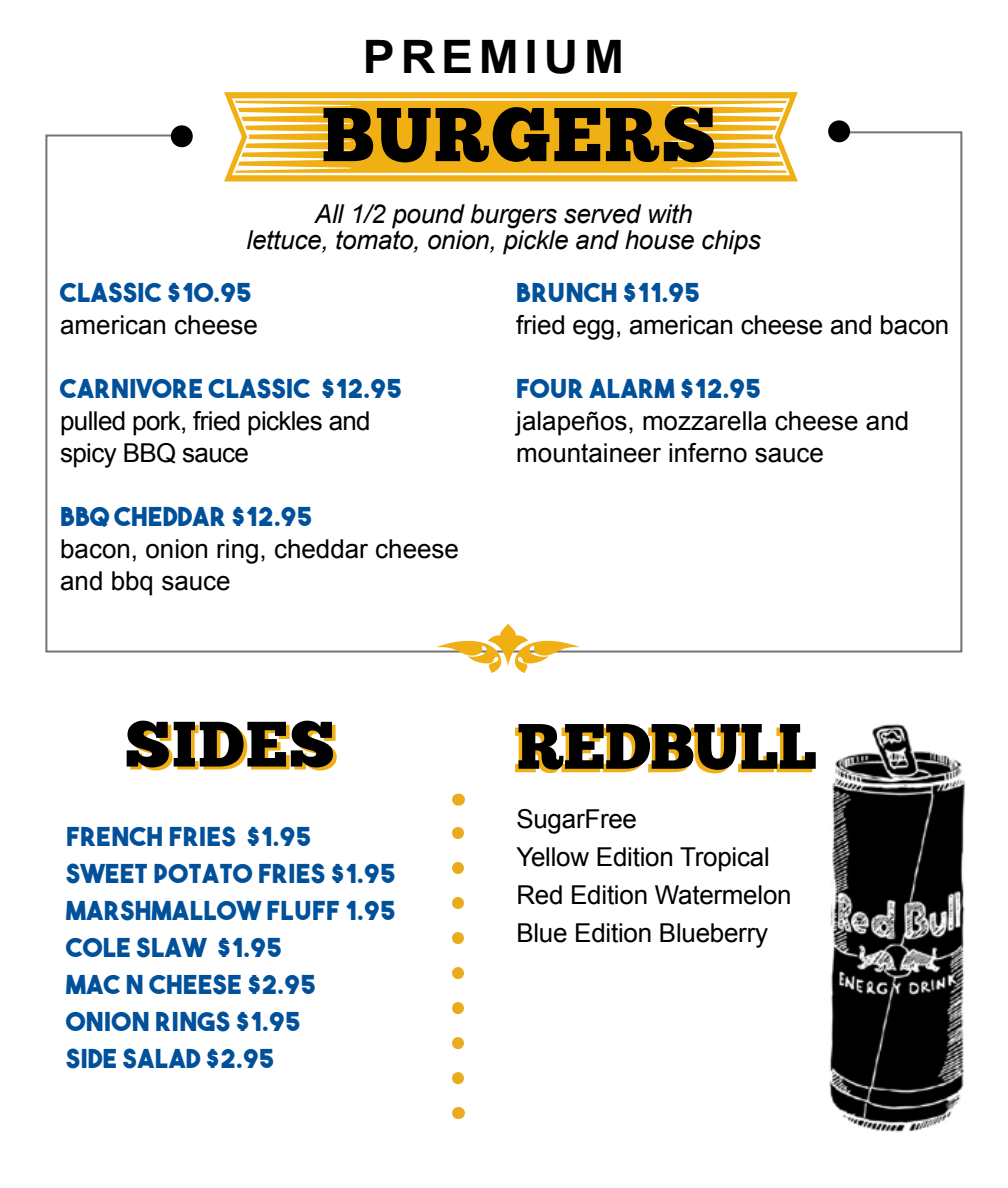
<style>
.page{position:relative;width:1008px;height:1188px;background:#fff}
.page>*{position:absolute;margin:0;border:0;box-sizing:border-box;transform-origin:0 0}
.t1{font:76px "Chunk Five Ex";letter-spacing:.025em;color:#000}
.t2{font:64px "Chunk Five Ex";letter-spacing:-.01em;color:#000}
.t3{font:700 46px "Arial";letter-spacing:.12em;color:#000;scale:1.04 1}
.t4{font:26px/32px "Arial";letter-spacing:-.01em;color:#000}
.t5{font:26px/37px "The Bold Font";letter-spacing:.025em;color:#00509a}
.t6{font:italic 26px/26px "Arial";letter-spacing:-.01em;color:#000;text-align:center}
</style>
<div class="page">
<svg style="left:224px;top:92px;width:574px;height:28px;fill:#f0af13"></svg>
<svg style="left:235px;top:101px;width:552px;height:29px;background:#f1b830"></svg>
<svg style="left:45px;top:130px;width:918px;height:523px"></svg>
<div style="left:171px;top:125px;width:22px;height:22px;background:#000;border-radius:50%"></div>
<div style="left:828px;top:120px;width:22px;height:22px;background:#000;border-radius:50%"></div>
<svg style="left:436px;top:623px;width:144px;height:50px"></svg>
<img style="left:829px;top:724px;width:136px;height:409px">
<svg style="left:452px;top:826px;width:12px;height:252px"></svg>
<svg style="left:458px;top:1107px;width:1px;height:12px"></svg>
<svg style="left:458px;top:794px;width:1px;height:12px"></svg>
<h3 class="t3" style="left:363px;top:26px;width:253px">PREMIUM</h3>
<h1 class="t1" style="left:322px;top:77px;width:396px">BURGERS</h1>
<p class="t6" style="left:247px;top:201px;width:516px">All 1/2 pound burgers served with<br>lettuce, tomato, onion, pickle and house chips</p>
<p class="t5" style="left:60px;top:274px;width:193px">CLASSIC $10.95</p>
<p class="t4" style="left:60px;top:309px;width:199px">american cheese</p>
<p class="t5" style="left:60px;top:370px;width:343px">CARNIVORE CLASSIC $12.95</p>
<p class="t4" style="left:60px;top:406px;width:312px">pulled pork, fried pickles and spicy BBQ sauce</p>
<p class="t5" style="left:60px;top:498px;width:254px">BBQ CHEDDAR $12.95</p>
<p class="t4" style="left:60px;top:534px;width:400px">bacon, onion ring, cheddar cheese and bbq sauce</p>
<p class="t5" style="left:516px;top:274px;width:186px">BRUNCH $11.95</p>
<p class="t4" style="left:516px;top:310px;width:435px">fried egg, american cheese and bacon</p>
<p class="t5" style="left:516px;top:370px;width:246px">FOUR ALARM $12.95</p>
<p class="t4" style="left:516px;top:406px;width:395px">jalapeños, mozzarella cheese and mountaineer inferno sauce</p>
<h2 class="t2" style="left:125px;top:696px;width:211px">SIDES</h2>
<h2 class="t2" style="left:517px;top:698px;width:302px">REDBULL</h2>
<p class="t5" style="left:66px;top:818px;width:331px">FRENCH FRIES $1.95<br>SWEET POTATO FRIES $1.95<br>MARSHMALLOW FLUFF 1.95<br>COLE SLAW $1.95<br>MAC N CHEESE $2.95<br>ONION RINGS $1.95<br>SIDE SALAD $2.95</p>
<p class="t4" style="left:516px;top:800px;width:277px;line-height:38px">SugarFree<br>Yellow Edition Tropical<br>Red Edition Watermelon<br>Blue Edition Blueberry</p>
</div>
